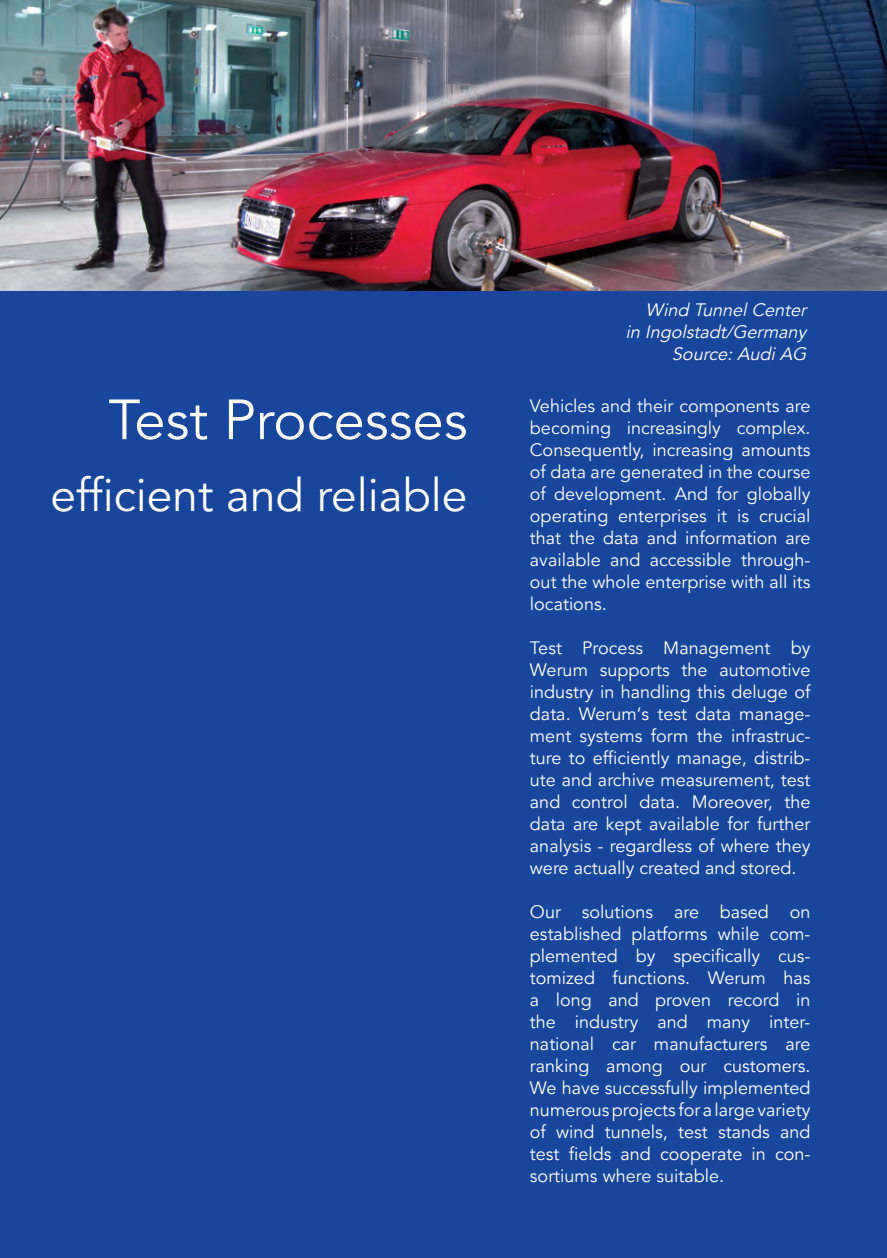
<style>
.page{position:relative;width:887px;height:1258px;background:#fff}
.page>*{position:absolute;margin:0;border:0;box-sizing:border-box;transform-origin:0 0}
.t1{font:56px "Avenir 45";color:#fff}
.t2{font:46px "Avenir 45";color:#fff}
.t3{font:18px/22px "Avenir 45";color:#fff;text-align:justify}
.t4{font:italic 18px/22px "Avenir 45";color:#fff;text-align:right}
</style>
<div class="page">
<div style="left:0;top:0;width:886px;height:1258px;background:#18469d"></div>
<img style="left:0;top:0;width:886px;height:291px">
<svg style="left:880px;top:0;width:7px;height:5px"></svg>
<h1 class="t1" style="left:108px;top:387px;width:360px">Test Processes</h1>
<h2 class="t2" style="left:51px;top:469px;width:418px">efficient and reliable</h2>
<p class="t4" style="left:625px;top:299px;width:186px">Wind TunnelCenter in Ingolstadt/Germany<br>Source:AudiAG</p>
<p class="t3" style="left:529px;top:395px;width:282px">Vehicles and their components are becoming increasingly complex.<br>Consequently, increasing amounts of data are generated in the course of development. And for globally operating enterprises it is crucial that the data and information are available and accessible through&shy;out the whole enterprise with all its locations.</p>
<p class="t3" style="left:529px;top:637px;width:282px">Test Process Management by Werum supports the automotive industry in handling this deluge of data. Werum‘s test data manage&shy;ment systems form the infrastruc&shy;ture to efficiently manage, distrib&shy;ute and archive measurement, test and control data. Moreover, the data are kept available for further analysis - regardless of where they were actually created and stored.</p>
<p class="t3" style="left:529px;top:901px;width:282px">Our solutions are based on established platforms while com&shy;plemented by specifically cus&shy;tomized functions. Werum has a long and proven record in the industry and many inter&shy;national car manufacturers are ranking among our customers.<br>We have successfully implemented numerous projects for a large variety of wind tunnels, test stands and test fields and cooperate in con&shy;sortiums where suitable.</p>
</div>
